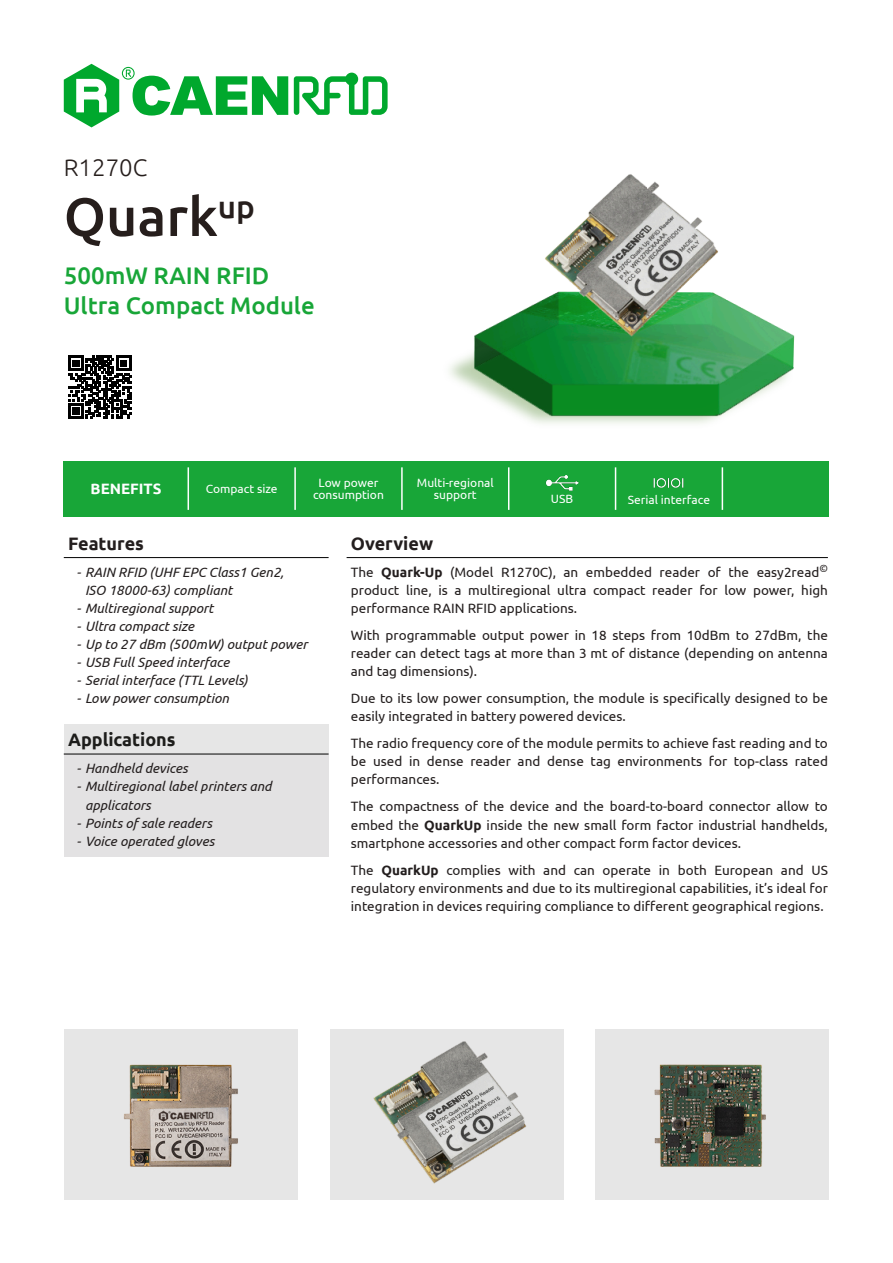
<style>
.page{position:relative;width:893px;height:1263px;background:#fff}
.page>*{position:absolute;margin:0;border:0;box-sizing:border-box;transform-origin:0 0}
.t1{font:500 54px "Ubuntu";color:#261e1c}
.t2{font:500 24px/30px "Ubuntu";color:#18a638}
.t3{font:300 24px "Ubuntu";color:#261e1c}
.t4{font:700 18px "Ubuntu";color:#231e1e}
.t5{font:700 18px "Ubuntu";color:#1d1d1b}
.t6{font:700 15px "Ubuntu";color:#fff}
.t7{font:13.5px/18px "Ubuntu";color:#231e1e;text-align:justify}
.t8{font:italic 13.5px/18px "Ubuntu";color:#231e1e}
.t9{font:12px/12.3px "Ubuntu";color:#fff;text-align:center}
.s1{font-weight:700}
</style>
<div class="page">
<hr style="left:347px;top:557px;width:481px;height:1px;background:#000">
<hr style="left:64px;top:557px;width:265px;height:1px;background:#000">
<div style="left:64px;top:724px;width:265px;height:34px;background:#e6e6e6"></div>
<hr style="left:64px;top:754px;width:265px;height:1px;background:#000">
<div style="left:64px;top:755px;width:265px;height:102px;background:#e3e2e3"></div>
<img style="left:449px;top:174px;width:346px;height:250px">
<svg style="left:68px;top:356px;width:63px;height:63px"></svg>
<img style="left:64px;top:1029px;width:234px;height:170px">
<div style="left:330px;top:1029px;width:233px;height:170px;background:#e6e6e6"></div>
<img style="left:373px;top:1041px;width:153px;height:143px">
<img style="left:595px;top:1029px;width:234px;height:170px">
<svg style="left:64px;top:64px;width:224px;height:63px"></svg>
<svg style="left:294px;top:73px;width:94px;height:42px"></svg>
<div style="left:64px;top:461px;width:765px;height:55px;background:#18a638"></div>
<hr style="left:722px;top:467px;width:1px;height:43px;background:#fff">
<hr style="left:188px;top:467px;width:1px;height:43px;background:#fff">
<hr style="left:294px;top:467px;width:2px;height:43px;background:#fff">
<hr style="left:401px;top:467px;width:2px;height:43px;background:#fff">
<hr style="left:508px;top:467px;width:1px;height:43px;background:#fff">
<hr style="left:615px;top:467px;width:1px;height:43px;background:#fff">
<img style="left:545px;top:475px;width:34px;height:16px">
<img style="left:653px;top:478px;width:31px;height:10px">
<h2 class="t3" style="left:64px;top:157px;width:85px">R1270C</h2>
<h1 class="t1" style="left:64px;top:194px;width:193px">Quark<sup>up</sup></h1>
<h2 class="t2" style="left:64px;top:262px;width:253px">500mW RAIN RFID<br>Ultra Compact Module</h2>
<p class="t6" style="left:91px;top:483px;width:72px">BENEFITS</p>
<p class="t9" style="left:206px;top:484px;width:73px">Compact size</p>
<p class="t9" style="left:313px;top:477px;width:72px">Low power consumption</p>
<p class="t9" style="left:417px;top:477px;width:78px">Multi-regional support</p>
<p class="t9" style="left:551px;top:493px;width:24px">USB</p>
<p class="t9" style="left:628px;top:494px;width:84px">Serial interface</p>
<h3 class="t4" style="left:68px;top:536px;width:77px">Features</h3>
<p class="t8" style="left:85px;top:564px;width:200px;text-indent:-9px">- RAIN RFID (UHF EPC Class1 Gen2,<br>ISO 18000-63) compliant</p>
<p class="t8" style="left:77px;top:600px;width:139px">- Multiregional support</p>
<p class="t8" style="left:77px;top:618px;width:119px">- Ultra compact size</p>
<p class="t8" style="left:77px;top:636px;width:233px">- Up to 27 dBm (500mW) output power</p>
<p class="t8" style="left:77px;top:654px;width:154px">- USB Full Speed interface</p>
<p class="t8" style="left:77px;top:672px;width:173px">- Serial interface (TTL Levels)</p>
<p class="t8" style="left:77px;top:690px;width:154px">- Low power consumption</p>
<h3 class="t5" style="left:68px;top:732px;width:109px">Applications</h3>
<p class="t8" style="left:77px;top:760px;width:113px">- Handheld devices</p>
<p class="t8" style="left:85px;top:778px;width:188px;text-indent:-9px">- Multiregional label printers and applicators</p>
<p class="t8" style="left:77px;top:814px;width:137px">- Points of sale readers</p>
<p class="t8" style="left:77px;top:833px;width:139px">- Voice operated gloves</p>
<h3 class="t4" style="left:351px;top:536px;width:84px">Overview</h3>
<p class="t7" style="left:351px;top:564px;width:479px">The <span class="s1">Quark-Up</span> (Model R1270C), an embedded reader of the easy2read<sup>© </sup>product line, is a multiregional ultra compact reader for low power, high performance RAIN RFID applications.</p>
<p class="t7" style="left:351px;top:627px;width:479px">With programmable output power in 18 steps from 10dBm to 27dBm, the reader can detect tags at more than 3 mt of distance (depending on antenna and tag dimensions).</p>
<p class="t7" style="left:351px;top:690px;width:479px">Due to its low power consumption, the module is specifically designed to be easily integrated in battery powered devices.</p>
<p class="t7" style="left:351px;top:735px;width:479px">The radio frequency core of the module permits to achieve fast reading and to be used in dense reader and dense tag environments for top-class rated performances.</p>
<p class="t7" style="left:351px;top:798px;width:479px">The compactness of the device and the board-to-board connector allow to embed the <span class="s1">QuarkUp</span> inside the new small form factor industrial handhelds, smartphone accessories and other compact form factor devices.</p>
<p class="t7" style="left:351px;top:861px;width:479px">The <span class="s1">QuarkUp</span> complies with and can operate in both European and US regulatory environments and due to its multiregional capabilities, it’s ideal for integration in devices requiring compliance to different geographical regions.</p>
</div>
